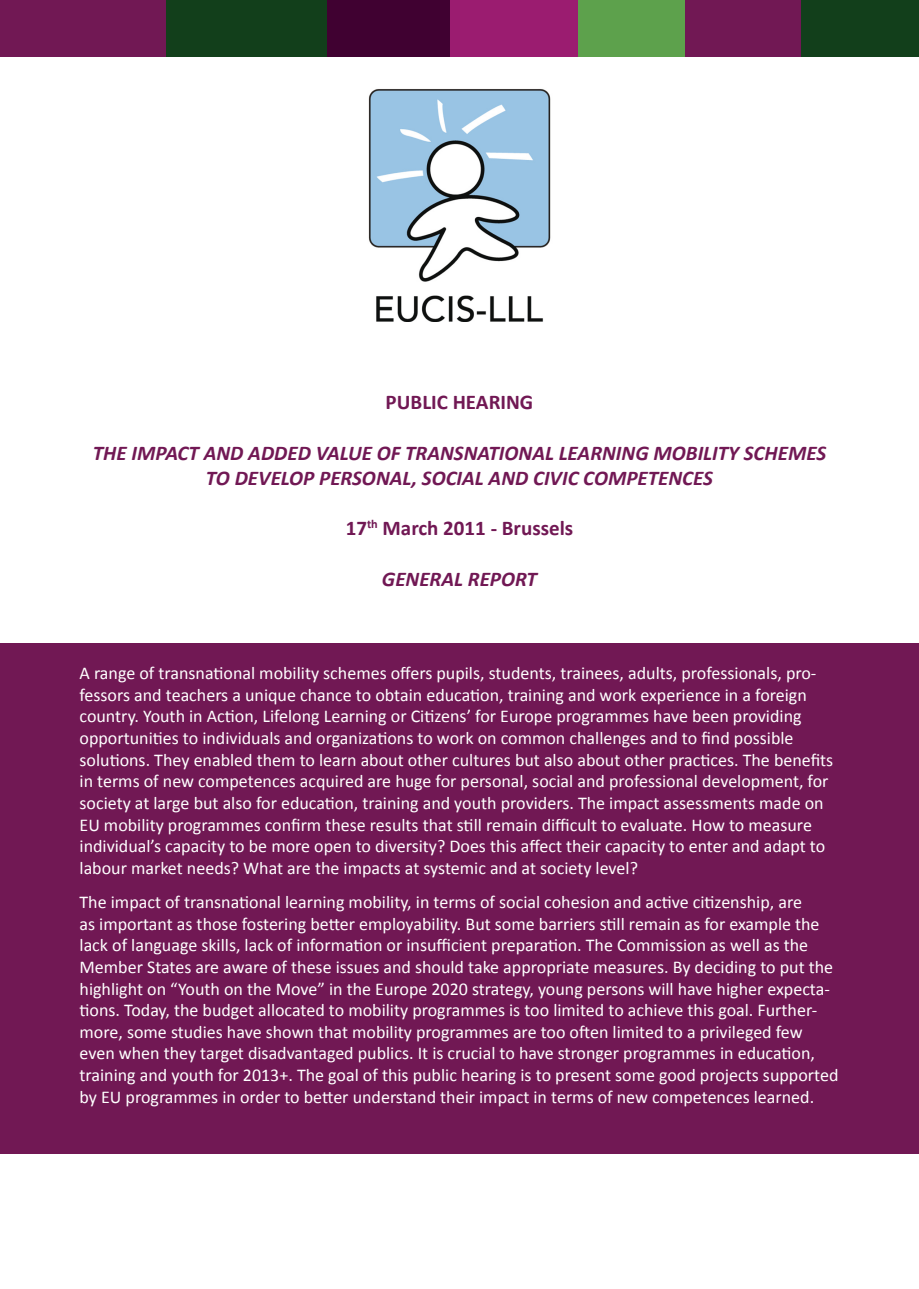
<style>
.page{position:relative;width:919px;height:1289px;background:#fff}
.page>*{position:absolute;margin:0;border:0;box-sizing:border-box;transform-origin:0 0}
.t1{font:italic 700 21px "Calibri";color:#711854}
.t2{font:700 21px "Calibri";color:#711854}
.t3{font:18px/21.6px "Calibri";color:#fff}
</style>
<div class="page">
<div style="left:0;top:0;width:176px;height:57px;background:#711854"></div>
<div style="left:678px;top:0;width:132px;height:57px;background:#711854"></div>
<div style="left:318px;top:0;width:152px;height:57px;background:#400131"></div>
<div style="left:166px;top:0;width:160px;height:57px;background:#123f1b"></div>
<div style="left:801px;top:0;width:117px;height:57px;background:#123f1b"></div>
<div style="left:573px;top:0;width:111px;height:57px;background:#5da14c"></div>
<div style="left:450px;top:0;width:128px;height:57px;background:#9b1c70"></div>
<div style="left:0;top:643px;width:918px;height:510px;background:#711854"></div>
<img style="left:368px;top:89px;width:183px;height:232px">
<p class="t2" style="left:385px;top:389px;width:149px">PUBLIC HEARING</p>
<p class="t1" style="left:93px;top:439px;width:735px">THE IMPACT AND ADDED VALUE OF TRANSNATIONAL LEARNING MOBILITY SCHEMES</p>
<p class="t1" style="left:206px;top:464px;width:508px">TO DEVELOP PERSONAL, SOCIAL AND CIVIC COMPETENCES</p>
<p class="t2" style="left:346px;top:515px;width:229px">17<sup>th</sup> March 2011 - Brussels</p>
<p class="t1" style="left:382px;top:565px;width:156px">GENERAL REPORT</p>
<p class="t3" style="left:80px;top:662px;width:755px">A range of transnational mobility schemes offers pupils, students, trainees, adults, professionals, pro&shy;fessors and teachers a unique chance to obtain education, training and work experience in a foreign country. Youth in Action, Lifelong Learning or Citizens’ for Europe programmes have been providing opportunities to individuals and organizations to work on common challenges and to find possible solutions. They enabled them to learn about other cultures but also about other practices. The benefits in terms of new competences acquired are huge for personal, social and professional development, for society at large but also for education, training and youth providers. The impact assessments made on EU mobility programmes confirm these results that still remain difficult to evaluate. How to measure individual’s capacity to be more open to diversity? Does this affect their capacity to enter and adapt to labour market needs? What are the impacts at systemic and at society level?</p>
<p class="t3" style="left:80px;top:891px;width:760px">The impact of transnational learning mobility, in terms of social cohesion and active citizenship, are<br>as important as those fostering better employability. But some barriers still remain as for example the lack of language skills, lack of information or insufficient preparation. The Commission as well as the Member States are aware of these issues and should take appropriate measures. By deciding to put the highlight on “Youth on the Move” in the Europe 2020 strategy, young persons will have higher expecta&shy;tions. Today, the budget allocated to mobility programmes is too limited to achieve this goal. Further&shy;more, some studies have shown that mobility programmes are too often limited to a privileged few even when they target disadvantaged publics. It is crucial to have stronger programmes in education, training and youth for 2013+. The goal of this public hearing is to present some good projects supported by EU programmes in order to better understand their impact in terms of new competences learned.</p>
</div>
